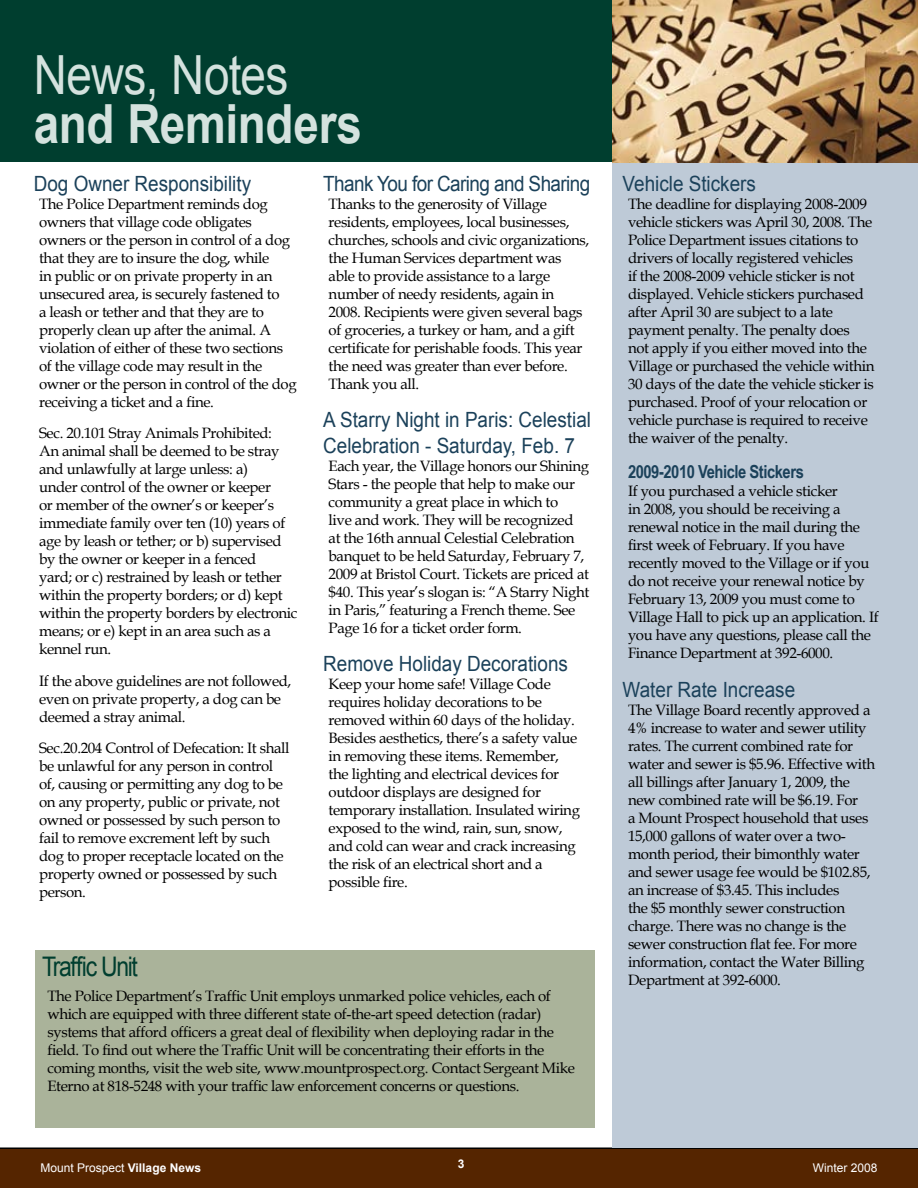
<style>
.page{position:relative;width:918px;height:1188px;background:#fff}
.page>*{position:absolute;margin:0;border:0;box-sizing:border-box;transform-origin:0 0}
.t1{font:700 54px "Arial";letter-spacing:-.01em;color:#d4e2de;scale:.85 1}
.t2{font:54px "Arial";letter-spacing:-.015em;color:#d4e2de;scale:.85 1}
.t3{font:27px "Arial";letter-spacing:-.055em;color:#003e2f;scale:.85 1}
.t4{font:21px/25.2px "Arial";color:#1b415a;scale:.9 1}
.t5{font:21px "Arial";letter-spacing:-.03em;color:#1b415a;scale:.9 1}
.t6{font:700 18px "Arial Narrow";letter-spacing:-.025em;color:#1b415a}
.t7{font:15px/18px "Book Antiqua";letter-spacing:-.025em;color:#000}
.t8{font:12px "Arial";color:#fff}
.t9{font:700 12px "Arial";color:#fff}
.s1{font-weight:700}
</style>
<div class="page">
<div style="left:0;top:1148px;width:918px;height:40px;background:#552500"></div>
<div style="left:0;top:0;width:617px;height:162px;background:#003e2f"></div>
<div style="left:613px;top:162px;width:305px;height:986px;background:#becad7"></div>
<img style="left:613px;top:0;width:305px;height:162px">
<div style="left:35px;top:950px;width:560px;height:177px;background:#aab39a"></div>
<h1 class="t2" style="left:34px;top:39px;width:301px">News, Notes</h1>
<h1 class="t1" style="left:34px;top:89px;width:388px">and Reminders</h1>
<h3 class="t4" style="left:34px;top:171px;width:243px">Dog Owner Responsibility</h3>
<p class="t7" style="left:39px;top:194px;width:259px">The Police Department reminds dog owners that village code obligates owners or the person in control of a dog that they are to insure the dog, while<br>in public or on private property in an unsecured area, is securely fastened to<br>a leash or tether and that they are to properly clean up after the animal. A violation of either of these two sections of the village code may result in the owner or the person in control of the dog receiving a ticket and a fine.</p>
<p class="t7" style="left:39px;top:424px;width:260px">Sec. 20.101 Stray Animals Prohibited:<br>An animal shall be deemed to be stray and unlawfully at large unless: a)<br>under control of the owner or keeper<br>or member of the owner’s or keeper’s immediate family over ten (10) years of age by leash or tether; or b) supervised by the owner or keeper in a fenced<br>yard; or c) restrained by leash or tether within the property borders; or d) kept within the property borders by electronic means; or e) kept in an area such as a kennel run.</p>
<p class="t7" style="left:39px;top:671px;width:254px">If the above guidelines are not followed, even on private property, a dog can be deemed a stray animal.</p>
<p class="t7" style="left:39px;top:739px;width:252px">Sec.20.204 Control of Defecation: It shall be unlawful for any person in control of, causing or permitting any dog to be on any property, public or private, not owned or possessed by such person to fail to remove excrement left by such dog to proper receptacle located on the property owned or possessed by such person.</p>
<h3 class="t5" style="left:323px;top:170px;width:298px">Thank You for Caring and Sharing</h3>
<p class="t7" style="left:329px;top:194px;width:262px">Thanks to the generosity of Village residents, employees, local businesses, churches, schools and civic organizations, the Human Services department was able to provide assistance to a large number of needy residents, again in 2008. Recipients were given several bags of groceries, a turkey or ham, and a gift certificate for perishable foods. This year the need was greater than ever before.<br>Thank you all.</p>
<h3 class="t4" style="left:323px;top:408px;width:299px">A Starry Night in Paris: Celestial<br>Celebration - Saturday, Feb. 7</h3>
<p class="t7" style="left:329px;top:456px;width:262px">Each year, the Village honors our Shining Stars - the people that help to make our community a great place in which to<br>live and work. They will be recognized<br>at the 16th annual Celestial Celebration banquet to be held Saturday, February 7, 2009 at Bristol Court. Tickets are priced at $40. This year’s slogan is: “A Starry Night in Paris,” featuring a French theme. See Page 16 for a ticket order form.</p>
<h3 class="t4" style="left:323px;top:652px;width:273px">Remove Holiday Decorations</h3>
<p class="t7" style="left:329px;top:675px;width:253px">Keep your home safe! Village Code requires holiday decorations to be removed within 60 days of the holiday.<br>Besides aesthetics, there’s a safety value in removing these items. Remember, the lighting and electrical devices for outdoor displays are designed for temporary installation. Insulated wiring exposed to the wind, rain, sun, snow, and cold can wear and crack increasing the risk of an electrical short and a possible fire.</p>
<h2 class="t3" style="left:42px;top:949px;width:114px">Traffic Unit</h2>
<p class="t7" style="left:47px;top:987px;width:529px">The Police Department’s Traffic Unit employs unmarked police vehicles, each of which are equipped with three different state of-the-art speed detection (radar) systems that afford officers a great deal of flexibility when deploying radar in the field. To find out where the Traffic Unit will be concentrating their efforts in the coming months, visit the web site, www.mountprospect.org. Contact Sergeant Mike Eterno at 818-5248 with your traffic law enforcement concerns or questions.</p>
<h3 class="t4" style="left:623px;top:171px;width:150px">Vehicle Stickers</h3>
<p class="t7" style="left:628px;top:194px;width:248px">The deadline for displaying 2008-2009 vehicle stickers was April 30, 2008. The Police Department issues citations to drivers of locally registered vehicles<br>if the 2008-2009 vehicle sticker is not displayed. Vehicle stickers purchased after April 30 are subject to a late payment penalty. The penalty does not apply if you either moved into the Village or purchased the vehicle within 30 days of the date the vehicle sticker is purchased. Proof of your relocation or vehicle purchase is required to receive the waiver of the penalty.</p>
<p class="t6" style="left:628px;top:458px;width:177px">2009-2010 Vehicle Stickers</p>
<p class="t7" style="left:628px;top:481px;width:252px">If you purchased a vehicle sticker<br>in 2008, you should be receiving a renewal notice in the mail during the first week of February. If you have recently moved to the Village or if you do not receive your renewal notice by February 13, 2009 you must come to Village Hall to pick up an application. If you have any questions, please call the Finance Department at 392-6000.</p>
<h3 class="t4" style="left:623px;top:677px;width:193px">Water Rate Increase</h3>
<p class="t7" style="left:628px;top:700px;width:249px">The Village Board recently approved a 4% increase to water and sewer utility rates. The current combined rate for water and sewer is $5.96. Effective with all billings after January 1, 2009, the new combined rate will be $6.19. For<br>a Mount Prospect household that uses 15,000 gallons of water over a two&shy;month period, their bimonthly water and sewer usage fee would be $102.85, an increase of $3.45. This includes<br>the $5 monthly sewer construction charge. There was no change is the sewer construction flat fee. For more information, contact the Water Billing Department at 392-6000.</p>
<p class="t8" style="left:40px;top:1160px;width:162px">Mount Prospect <span class="s1">Village News</span></p>
<p class="t9" style="left:458px;top:1156px;width:8px">3</p>
<p class="t8" style="left:813px;top:1160px;width:66px">Winter 2008</p>
</div>
